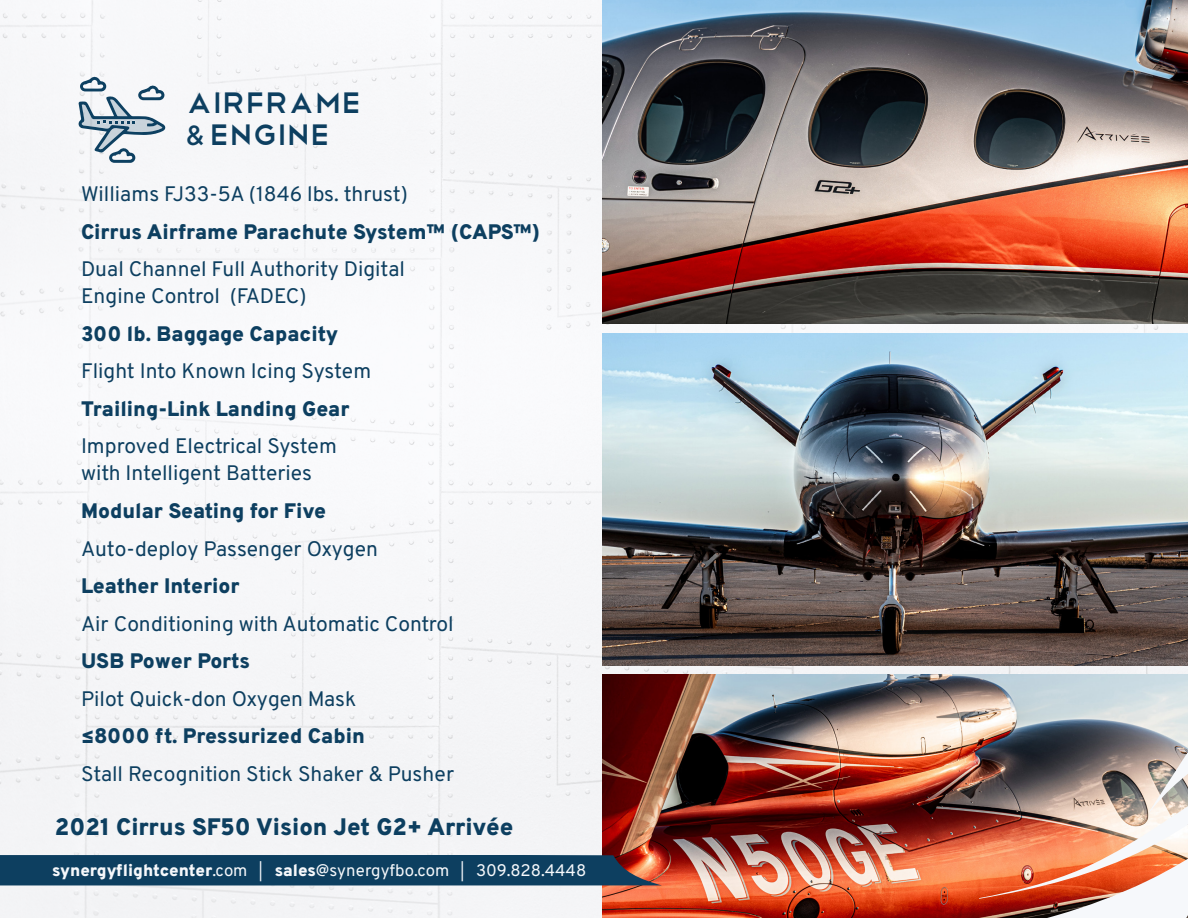
<style>
.page{position:relative;width:1188px;height:918px;background:#f6f7f9}
.page>*{position:absolute;margin:0;border:0;box-sizing:border-box;transform-origin:0 0}
.t1{font:38.7px/31.3px "Telegrafico";color:#0d3f60}
.t2{font:900 23.85px "Overpass";color:#0d3f60}
.t3{font:21px/27px "Overpass";color:#0d3f60}
.t4{font:900 21px "Overpass";color:#0d3f60}
.t5{font:16.8px "Overpass";color:#f6f8fb}
.s1{font-family:"Neue Kabel";font-weight:500;font-size:27.75px}
.s2{font-weight:900}
.s3{font-size:13.95px}
</style>
<div class="page">
<img style="left:603px;top:334px;width:585px;height:331px">
<img style="left:603px;top:0;width:585px;height:324px">
<img style="left:603px;top:675px;width:585px;height:243px">
<svg style="left:0;top:855px;width:662px;height:31px;background:#1a4360"></svg>
<img style="left:979px;top:698px;width:209px;height:220px">
<svg style="left:78px;top:76px;width:87px;height:87px"></svg>
<h1 class="t1" style="left:186px;top:84px;width:177px">airframe <span class="s1">&amp;</span> engine</h1>
<p class="t3" style="left:81px;top:180px;width:329px">Williams FJ33-5A (1846 lbs. thrust)</p>
<p class="t4" style="left:81px;top:215px;width:461px">Cirrus Airframe Parachute System™ (CAPS™)</p>
<p class="t3" style="left:81px;top:255px;width:325px">Dual Channel Full Authority Digital<br>Engine Control (FADEC)</p>
<p class="t4" style="left:81px;top:317px;width:259px">300 lb. Baggage Capacity</p>
<p class="t3" style="left:81px;top:357px;width:292px">Flight Into Known Icing System</p>
<p class="t4" style="left:81px;top:392px;width:270px">Trailing-Link Landing Gear</p>
<p class="t3" style="left:81px;top:432px;width:257px">Improved Electrical System with Intelligent Batteries</p>
<p class="t4" style="left:81px;top:494px;width:247px">Modular Seating for Five</p>
<p class="t3" style="left:81px;top:534px;width:299px">Auto-deploy Passenger Oxygen</p>
<p class="t4" style="left:81px;top:569px;width:160px">Leather Interior</p>
<p class="t3" style="left:81px;top:609px;width:374px">Air Conditioning with Automatic Control</p>
<p class="t4" style="left:81px;top:644px;width:171px">USB Power Ports</p>
<p class="t3" style="left:81px;top:684px;width:277px">Pilot Quick-don Oxygen Mask</p>
<p class="t4" style="left:81px;top:719px;width:285px">≤8000 ft. Pressurized Cabin</p>
<p class="t3" style="left:81px;top:759px;width:375px">Stall Recognition Stick Shaker &amp; Pusher</p>
<p class="t2" style="left:55px;top:808px;width:460px">2021 Cirrus SF50 Vision Jet G2+ Arrivée</p>
<p class="t5" style="left:52px;top:856px;width:536px"><span class="s2">synergyflightcenter</span>.com <span class="s3">|</span> <span class="s2">sales</span>@synergyfbo.com <span class="s3">|</span> 309.828.4448</p>
</div>
